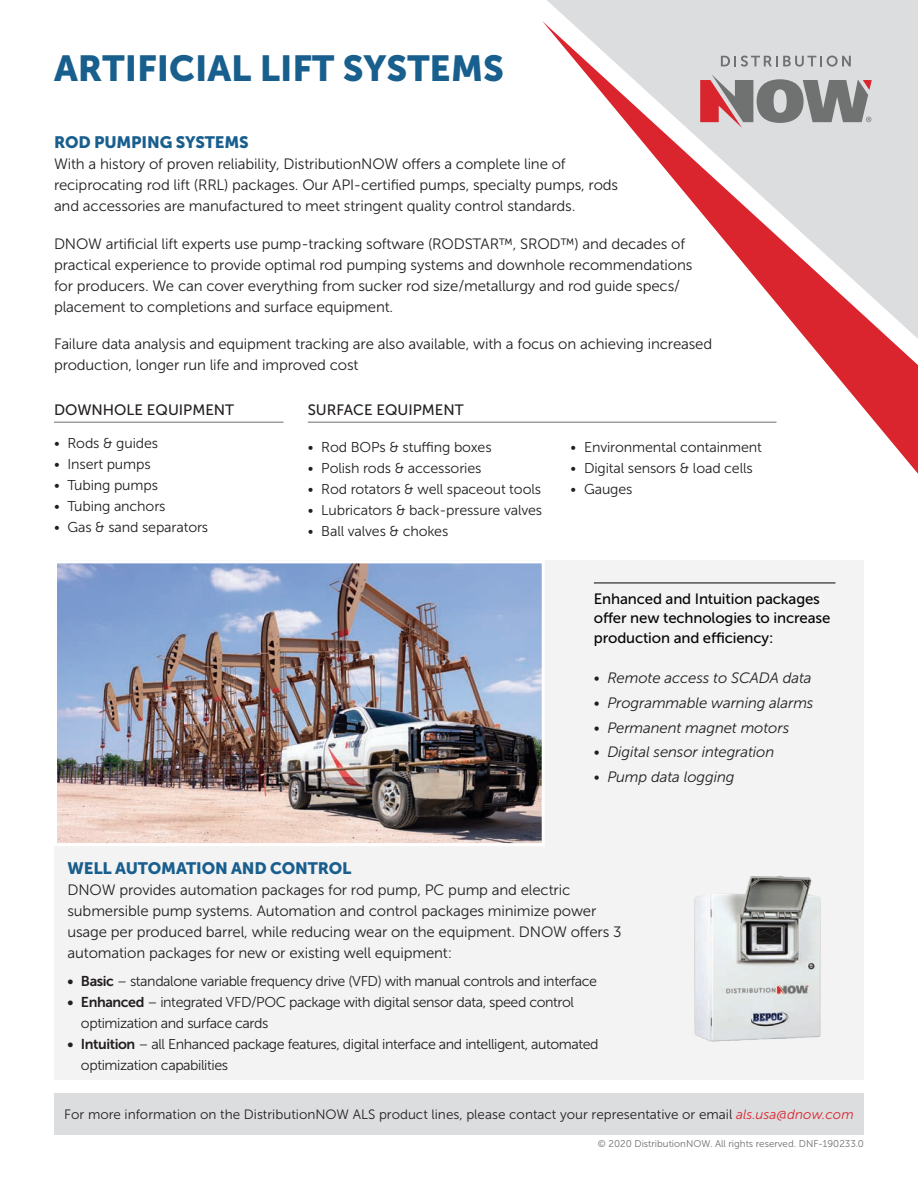
<style>
.page{position:relative;width:918px;height:1188px;background:#fff}
.page>*{position:absolute;margin:0;border:0;box-sizing:border-box;transform-origin:0 0}
.t1{font:36px "Museo Sans 900";color:#195f8e}
.t2{font:16.5px "Museo Sans 900";letter-spacing:-.01em;color:#195f8e}
.t3{font:15px/21px "Museo Sans 300";letter-spacing:-.01em;color:#231f20}
.t4{font:italic 15px "Museo Sans 300";letter-spacing:-.01em;color:#231f20}
.t5{font:15px/19.5px "Museo Sans 500";letter-spacing:-.01em;color:#040503}
.t6{font:15px "Museo Sans 500";color:#231f20}
.t7{font:14.25px/21px "Museo Sans 300";letter-spacing:-.03em;color:#231f20}
.t8{font:14.25px "Museo Sans 300";letter-spacing:-.01em;color:#231f20}
.t9{font:13.5px "Museo Sans 300";color:#231f20}
.t10{font:9.75px "Museo Sans 300";color:#6c6d70}
.s1{font-family:"Museo Sans 700"}
.s2{font-style:italic;color:#da252e}
</style>
<div class="page">
<div style="left:54px;top:560px;width:810px;height:520px;background:#f3f3f4"></div>
<div style="left:547px;top:0;width:371px;height:21px;background:#dcdddf"></div>
<svg style="left:542px;top:21px;width:376px;height:453px"></svg>
<svg style="left:700px;top:74px;width:172px;height:54px"></svg>
<svg style="left:721px;top:56px;width:130px;height:11px"></svg>
<hr style="left:308px;top:422px;width:469px;height:1px;background:#6c6d70">
<hr style="left:594px;top:583px;width:242px;height:1px;background:#040503">
<div style="left:54px;top:1094px;width:810px;height:41px;background:#dcdddf"></div>
<img style="left:58px;top:564px;width:483px;height:278px">
<div style="left:54px;top:560px;width:491px;height:286px;border:3px solid #fff"></div>
<hr style="left:54px;top:422px;width:230px;height:1px;background:#6c6d70">
<img style="left:694px;top:875px;width:127px;height:167px">
<h1 class="t1" style="left:54px;top:48px;width:452px">ARTIFICIAL LIFT SYSTEMS</h1>
<p class="t2" style="left:54px;top:133px;width:196px">ROD PUMPING SYSTEMS</p>
<p class="t3" style="left:54px;top:154px;width:566px">With a history of proven reliability, DistributionNOW offers a complete line of reciprocating rod lift (RRL) packages. Our API-certified pumps, specialty pumps, rods and accessories are manufactured to meet stringent quality control standards.</p>
<p class="t3" style="left:54px;top:233px;width:640px">DNOW artificial lift experts use pump-tracking software (RODSTAR™, SROD™) and decades of practical experience to provide optimal rod pumping systems and downhole recommendations for producers. We can cover everything from sucker rod size/metallurgy and rod guide specs/ placement to completions and surface equipment.</p>
<p class="t3" style="left:54px;top:334px;width:660px">Failure data analysis and equipment tracking are also available, with a focus on achieving increased production, longer run life and improved cost</p>
<p class="t6" style="left:54px;top:402px;width:182px">DOWNHOLE EQUIPMENT</p>
<p class="t8" style="left:54px;top:436px;width:106px">• Rods &amp; guides</p>
<p class="t8" style="left:54px;top:457px;width:98px">• Insert pumps</p>
<p class="t8" style="left:54px;top:478px;width:106px">• Tubing pumps</p>
<p class="t8" style="left:54px;top:499px;width:113px">• Tubing anchors</p>
<p class="t8" style="left:54px;top:520px;width:156px">• Gas &amp; sand separators</p>
<p class="t6" style="left:308px;top:402px;width:158px">SURFACE EQUIPMENT</p>
<p class="t8" style="left:308px;top:439px;width:185px">• Rod BOPs &amp; stuffing boxes</p>
<p class="t8" style="left:308px;top:460px;width:175px">• Polish rods &amp; accessories</p>
<p class="t8" style="left:308px;top:481px;width:235px">• Rod rotators &amp; well spaceout tools</p>
<p class="t8" style="left:308px;top:502px;width:236px">• Lubricators &amp; back-pressure valves</p>
<p class="t8" style="left:308px;top:523px;width:142px">• Ball valves &amp; chokes</p>
<p class="t8" style="left:571px;top:439px;width:193px">• Environmental containment</p>
<p class="t8" style="left:571px;top:460px;width:184px">• Digital sensors &amp; load cells</p>
<p class="t7" style="left:571px;top:478px;width:63px">• Gauges</p>
<p class="t5" style="left:594px;top:589px;width:238px">Enhanced and Intuition packages offer new technologies to increase production and efficiency:</p>
<p class="t4" style="left:594px;top:670px;width:219px">• Remote access to SCADA data</p>
<p class="t4" style="left:594px;top:695px;width:221px">• Programmable warning alarms</p>
<p class="t4" style="left:594px;top:719px;width:197px">• Permanent magnet motors</p>
<p class="t4" style="left:594px;top:744px;width:182px">• Digital sensor integration</p>
<p class="t4" style="left:594px;top:769px;width:142px">• Pump data logging</p>
<p class="t2" style="left:68px;top:859px;width:286px">WELL AUTOMATION AND CONTROL</p>
<p class="t3" style="left:68px;top:879px;width:555px">DNOW provides automation packages for rod pump, PC pump and electric submersible pump systems. Automation and control packages minimize power usage per produced barrel, while reducing wear on the equipment. DNOW offers 3 automation packages for new or existing well equipment:</p>
<p class="t7" style="left:68px;top:970px;width:531px"><span class="s1">• Basic</span> – standalone variable frequency drive (VFD) with manual controls and interface</p>
<p class="t7" style="left:81px;top:991px;width:495px;text-indent:-13px"><span class="s1">• Enhanced</span> – integrated VFD/POC package with digital sensor data, speed control optimization and surface cards</p>
<p class="t7" style="left:81px;top:1034px;width:519px;text-indent:-13px"><span class="s1">• Intuition</span> – all Enhanced package features, digital interface and intelligent, automated optimization capabilities</p>
<p class="t9" style="left:64px;top:1107px;width:791px">For more information on the DistributionNOW ALS product lines, please contact your representative or email <span class="s2">als.usa@dnow.com</span></p>
<p class="t10" style="left:598px;top:1138px;width:268px">© 2020 DistributionNOW. All rights reserved. DNF-190233.0</p>
</div>
